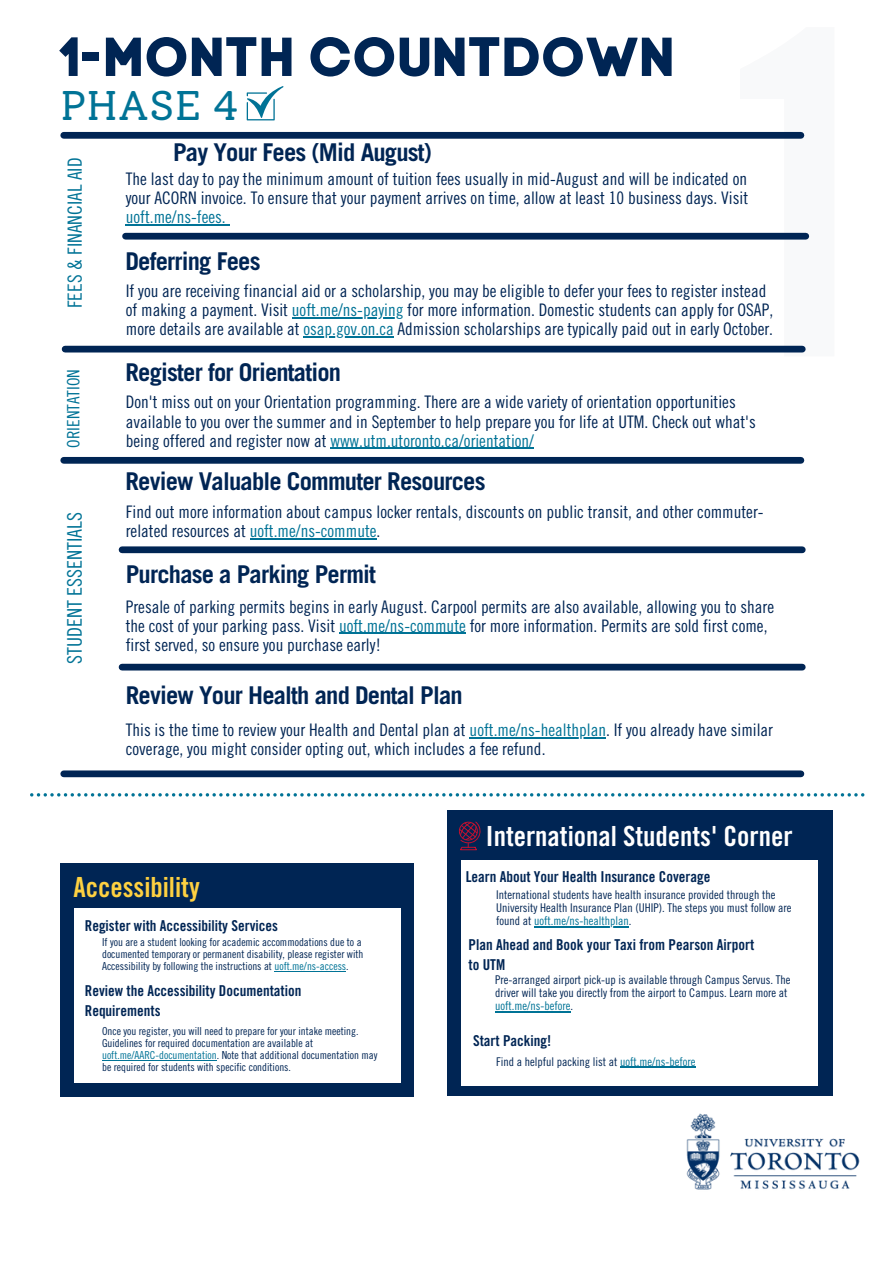
<style>
.page{position:relative;width:894px;height:1264px;background:#fff}
.page>*{position:absolute;margin:0;border:0;box-sizing:border-box;transform-origin:0 0}
.t1{font:54.75px "Code Pro Bold LC";color:#002554}
.t2{font:41.25px "Solway";color:#007396}
.t3{font:27.75px "Trade Gothic LT Std Bd Cn 20";color:#fff}
.t4{font:27.75px "Trade Gothic LT Std Bd Cn 20";color:#fed141}
.t5{font:700 24.45px "Trade Gothic LT Std";letter-spacing:-.035em;color:#002554}
.t6{font:20.1px "Trade Gothic LT Std Cn 18";color:#007396}
.t7{font:19.5px "Trade Gothic LT Std Cn 18";color:#007396}
.t8{font:17.25px/19.2px "Trade Gothic LT Std Cn 18";color:#002554}
.t9{font:17.1px "Trade Gothic LT Std Cn 18";color:#007396}
.t10{font:15px "Trade Gothic LT Std Bd Cn 20";color:#002554}
.t11{font:12px/13px "Trade Gothic LT Std Cn 18";color:#002554}
.t12{font:12px "Trade Gothic LT Std Cn 18";color:#007396}
.t13{font:11.1px/12px "Trade Gothic LT Std Cn 18";color:#002554}
.s1{color:#007396}
.s2{color:#002554}
</style>
<div class="page">
<svg style="left:247px;top:86px;width:36px;height:34px"></svg>
<div style="left:64px;top:132px;width:736px;height:7px;background:#002554"></div>
<div style="left:125px;top:233px;width:680px;height:6px;background:#002554"></div>
<div style="left:65px;top:346px;width:737px;height:6px;background:#002554"></div>
<div style="left:64px;top:457px;width:736px;height:6px;background:#002554"></div>
<div style="left:122px;top:663px;width:680px;height:7px;background:#002554"></div>
<div style="left:64px;top:770px;width:736px;height:7px;background:#002554"></div>
<svg style="left:30px;top:793px;width:834px;height:3px"></svg>
<div style="left:60px;top:863px;width:354px;height:233px;background:#002554"></div>
<div style="left:74px;top:907px;width:326px;height:175px;background:#fff"></div>
<div style="left:446px;top:810px;width:386px;height:286px;background:#002554"></div>
<div style="left:461px;top:860px;width:356px;height:225px;background:#fff"></div>
<svg style="left:458px;top:821px;width:23px;height:29px"></svg>
<img style="left:686px;top:1113px;width:174px;height:77px">
<hr style="left:469px;top:737px;width:137px;height:1px;background:#007396">
<hr style="left:126px;top:224px;width:96px;height:1px;background:#007396">
<hr style="left:292px;top:317px;width:111px;height:1px;background:#007396">
<hr style="left:303px;top:336px;width:90px;height:1px;background:#007396">
<hr style="left:330px;top:448px;width:204px;height:1px;background:#007396">
<hr style="left:339px;top:632px;width:126px;height:2px;background:#007396">
<hr style="left:250px;top:538px;width:126px;height:1px;background:#007396">
<hr style="left:274px;top:971px;width:72px;height:1px;background:#007396">
<hr style="left:534px;top:926px;width:94px;height:1px;background:#007396">
<div style="left:122px;top:546px;width:680px;height:7px;background:#002554"></div>
<hr style="left:102px;top:1060px;width:115px;height:1px;background:#007396">
<hr style="left:495px;top:1011px;width:75px;height:1px;background:#007396">
<hr style="left:620px;top:1066px;width:75px;height:1px;background:#007396">
<p class="t1" style="left:60px;top:24px;width:615px">1-MONTH COUNTDOWN</p>
<h1 class="t2" style="left:60px;top:81px;width:180px">PHASE 4</h1>
<p class="t7" style="left:68px;top:308px;width:152px;rotate:-90deg">FEES &amp; FINANCIAL AID</p>
<h3 class="t9" style="left:67px;top:448px;width:80px;rotate:-90deg">ORIENTATION</h3>
<p class="t6" style="left:67px;top:664px;width:153px;rotate:-90deg">STUDENT ESSENTIALS</p>
<p class="t5" style="left:173px;top:144px;width:260px">Pay Your Fees (Mid August)</p>
<h4 class="t8" style="left:126px;top:171px;width:623px;text-align:justify">The last day to pay the minimum amount of tuition fees usually in mid-August and will be indicated on your ACORN invoice. To ensure that your payment arrives on time, allow at least 10 business days. Visit <span class="s1">uoft.me/ns-fees.</span></h4>
<p class="t5" style="left:125px;top:252px;width:137px">Deferring Fees</p>
<h6 class="t8" style="left:126px;top:284px;width:648px">If you are receiving financial aid or a scholarship, you may be eligible to defer your fees to register instead of making a payment. Visit <span class="s1">uoft.me/ns-paying</span> for more information. Domestic students can apply for OSAP,</h6>
<h4 class="t8" style="left:126px;top:322px;width:648px">more details are available at <span class="s1">osap.gov.on.ca</span> Admission scholarships are typically paid out in early October.</h4>
<h5 class="t5" style="left:125px;top:363px;width:217px">Register for Orientation</h5>
<h4 class="t8" style="left:126px;top:395px;width:631px">Don't miss out on your Orientation programming. There are a wide variety of orientation opportunities available to you over the summer and in September to help prepare you for life at UTM. Check out what's being offered and register now at <span class="s1">www.utm.utoronto.ca/orientation/</span></h4>
<p class="t5" style="left:125px;top:472px;width:361px">Review Valuable Commuter Resources</p>
<h4 class="t8" style="left:126px;top:504px;width:639px">Find out more information about campus locker rentals, discounts on public transit, and other commuter&shy;related resources at <span class="s1">uoft.me/ns-commute</span>.</h4>
<p class="t5" style="left:126px;top:565px;width:252px">Purchase a Parking Permit</p>
<h4 class="t8" style="left:126px;top:599px;width:649px">Presale of parking permits begins in early August. Carpool permits are also available, allowing you to share the cost of your parking pass. Visit <span class="s1">uoft.me/ns-commute</span> for more information. Permits are sold first come, first served, so ensure you purchase early!</h4>
<p class="t5" style="left:126px;top:686px;width:338px">Review Your Health and Dental Plan</p>
<h5 class="t8" style="left:126px;top:722px;width:648px">This is the time to review your Health and Dental plan at <span class="s1">uoft.me/ns-healthplan</span>. If you already have similar</h5>
<h4 class="t8" style="left:126px;top:741px;width:421px">coverage, you might consider opting out, which includes a fee refund.</h4>
<h2 class="t3" style="left:486px;top:825px;width:308px">International Students' Corner</h2>
<p class="t4" style="left:73px;top:876px;width:128px">Accessibility</p>
<p class="t10" style="left:85px;top:920px;width:195px">Register with Accessibility Services</p>
<p class="t13" style="left:102px;top:937px;width:263px">If you are a student looking for academic accommodations due to a documented temporary or permanent disability, please register with<br>Accessibility by following the instructions at <span class="s1">uoft.me/ns-access</span>.</p>
<h3 class="t10" style="left:85px;top:985px;width:218px">Review the Accessibility Documentation</h3>
<p class="t10" style="left:85px;top:1005px;width:77px">Requirements</p>
<p class="t13" style="left:102px;top:1026px;width:258px">Once you register, you will need to prepare for your intake meeting.<br>Guidelines for required documentation are available at</p>
<p class="t13" style="left:102px;top:1050px;width:277px"><span class="s1">uoft.me/AARC-documentation</span>. Note that additional documentation may</p>
<p class="t13" style="left:102px;top:1062px;width:190px">be required for students with specific conditions.</p>
<p class="t10" style="left:465px;top:871px;width:246px">Learn About Your Health Insurance Coverage</p>
<p class="t11" style="left:496px;top:890px;width:297px">International students have health insurance provided through the<br>University Health Insurance Plan (UHIP). The steps you must follow are found at <span class="s1">uoft.me/ns-healthplan</span>.</p>
<p class="t10" style="left:468px;top:938px;width:287px">Plan Ahead and Book your Taxi from Pearson Airport</p>
<p class="t10" style="left:468px;top:959px;width:38px">to UTM</p>
<p class="t11" style="left:495px;top:975px;width:297px">Pre-arranged airport pick-up is available through Campus Servus. The driver will take you directly from the airport to Campus. Learn more at</p>
<p class="t12" style="left:495px;top:1001px;width:80px">uoft.me/ns-before<span class="s2">.</span></p>
<p class="t10" style="left:473px;top:1034px;width:80px">Start Packing!</p>
<p class="t11" style="left:496px;top:1056px;width:201px">Find a helpful packing list at <span class="s1">uoft.me/ns-before</span></p>
</div>
